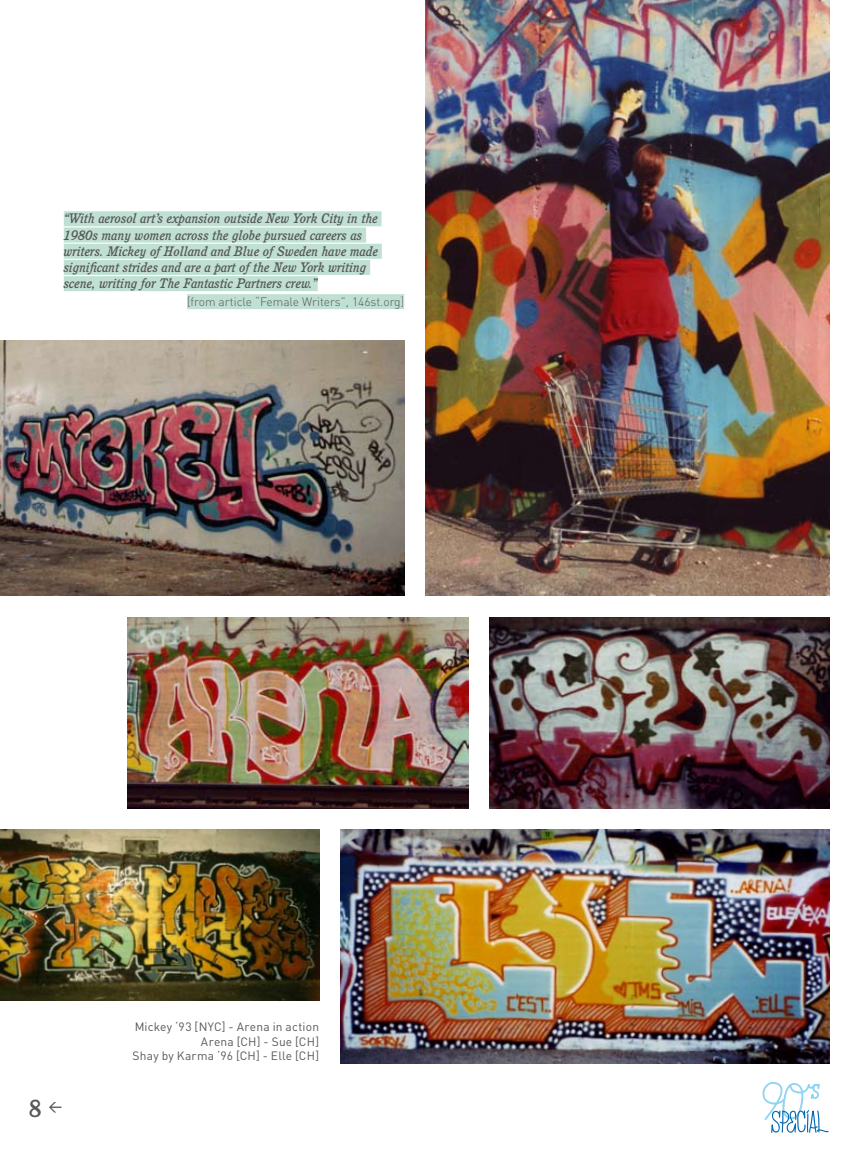
<style>
.page{position:relative;width:851px;height:1149px;background:#fff}
.page>*{position:absolute;margin:0;border:0;box-sizing:border-box;transform-origin:0 0}
.t1{font:italic 500 13.5px/16.2px "Cushing";color:#58585a}
.t2{font:500 13.5px "DIN";color:#58585a}
.t3{font:12px/14.4px "DIN";letter-spacing:.015em;color:#58585a;text-align:right}
.t4{font:300 12px "DIN";color:#58585a}
</style>
<div class="page">
<img style="left:425px;top:0;width:404px;height:595px">
<img style="left:128px;top:617px;width:340px;height:191px">
<img style="left:340px;top:829px;width:489px;height:234px">
<img style="left:0;top:340px;width:404px;height:255px">
<img style="left:489px;top:617px;width:340px;height:191px">
<div style="left:64px;top:211px;width:317px;height:15px;background:#bfe0d2"></div>
<div style="left:64px;top:227px;width:302px;height:15px;background:#bfe0d2"></div>
<div style="left:64px;top:244px;width:318px;height:15px;background:#bfe0d2"></div>
<div style="left:64px;top:260px;width:306px;height:15px;background:#bfe0d2"></div>
<div style="left:64px;top:276px;width:253px;height:15px;background:#bfe0d2"></div>
<div style="left:187px;top:294px;width:217px;height:15px;background:#bfe0d2"></div>
<img style="left:0;top:829px;width:319px;height:170px">
<svg style="left:762px;top:1082px;width:67px;height:51px"></svg>
<p class="t1" style="left:64px;top:210px;width:316px">“With aerosol art’s expansion outside New York City in the 1980s many women across the globe pursued careers as writers. Mickey of Holland and Blue of Sweden have made significant strides and are a part of the New York writing scene, writing for The Fantastic Partners crew.”</p>
<p class="t4" style="left:187px;top:294px;width:218px">[from article “Female Writers”, 146st.org]</p>
<p class="t2" style="left:48px;top:1096px;width:15px">&lt;</p>
<p class="t3" style="left:133px;top:1018px;width:188px">Mickey ‘93 [NYC] - Arena in action<br>Arena [CH] - Sue [CH]<br>Shay by Karma ‘96 [CH] - Elle [CH]</p>
</div>
